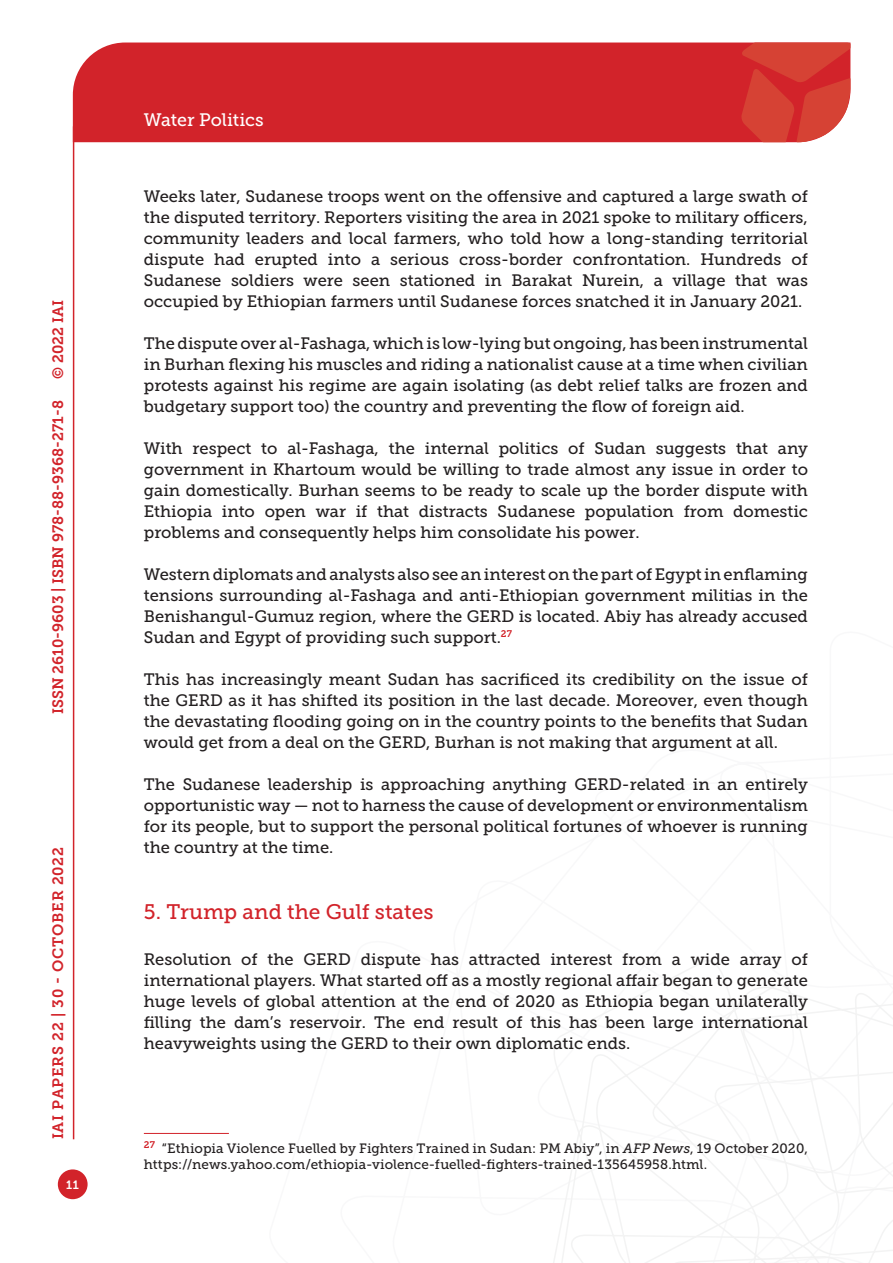
<style>
.page{position:relative;width:893px;height:1263px;background:#fff}
.page>*{position:absolute;margin:0;border:0;box-sizing:border-box;transform-origin:0 0}
.Titolo_paragrafo{font:21px "Museo Slab 500";color:#d2232a}
.t1{font:18px "Museo Slab 500";color:#fff}
.Testo{font:16.5px/21px "Museo Slab 500";color:#231f20;text-align:justify}
.t2{font:15px "Museo Slab 700";color:#d2232a}
.t3{font:15px "Museo Slab 700";letter-spacing:.05em;color:#d2232a}
.Nota{font:13.5px/16.2px "Museo Slab 500";letter-spacing:.005em;color:#231f20}
.t4{font:12px "Museo Slab 700";color:#fff}
.s1{font-style:italic}
</style>
<div class="page">
<svg style="left:553px;top:960px;width:340px;height:303px"></svg>
<div style="left:73px;top:43px;width:668px;height:99px;background:#d2232a"></div>
<svg style="left:741px;top:43px;width:109px;height:99px;background:#d6433b"></svg>
<div style="left:58px;top:1169px;width:30px;height:30px;background:#d2232a;border-radius:50%"></div>
<hr style="left:73px;top:126px;width:1px;height:1013px;background:#d2232a">
<hr style="left:144px;top:1133px;width:85px;height:1px;background:#d2232a">
<p class="t2" style="left:50px;top:379px;width:80px;rotate:-90deg">© 2022 IAI</p>
<p class="t2" style="left:49px;top:714px;width:315px;rotate:-90deg">ISSN 2610-9603 | ISBN 978-88-9368-271-8</p>
<p class="t3" style="left:50px;top:1139px;width:294px;rotate:-90deg">IAI PAPERS 22 | 30 - OCTOBER 2022</p>
<p class="t4" style="left:66px;top:1178px;width:14px">11</p>
<p class="t1" style="left:144px;top:110px;width:121px">Water Politics</p>
<p class="Testo" style="left:144px;top:186px;width:666px">Weeks later, Sudanese troops went on the offensive and captured a large swath of the disputed territory. Reporters visiting the area in 2021 spoke to military officers, community leaders and local farmers, who told how a long-standing territorial dispute had erupted into a serious cross-border confrontation. Hundreds of Sudanese soldiers were seen stationed in Barakat Nurein, a village that was occupied by Ethiopian farmers until Sudanese forces snatched it in January 2021.</p>
<p class="Testo" style="left:144px;top:333px;width:666px">The dispute over al-Fashaga, which is low-lying but ongoing, has been instrumental in Burhan flexing his muscles and riding a nationalist cause at a time when civilian protests against his regime are again isolating (as debt relief talks are frozen and budgetary support too) the country and preventing the flow of foreign aid.</p>
<p class="Testo" style="left:144px;top:438px;width:666px">With respect to al-Fashaga, the internal politics of Sudan suggests that any government in Khartoum would be willing to trade almost any issue in order to gain domestically. Burhan seems to be ready to scale up the border dispute with Ethiopia into open war if that distracts Sudanese population from domestic problems and consequently helps him consolidate his power.</p>
<p class="Testo" style="left:144px;top:564px;width:666px">Western diplomats and analysts also see an interest on the part of Egypt in enflaming tensions surrounding al-Fashaga and anti-Ethiopian government militias in the Benishangul-Gumuz region, where the GERD is located. Abiy has already accused Sudan and Egypt of providing such support.<sup>27</sup></p>
<p class="Testo" style="left:144px;top:669px;width:666px">This has increasingly meant Sudan has sacrificed its credibility on the issue of the GERD as it has shifted its position in the last decade. Moreover, even though the devastating flooding going on in the country points to the benefits that Sudan would get from a deal on the GERD, Burhan is not making that argument at all.</p>
<p class="Testo" style="left:144px;top:774px;width:666px">The Sudanese leadership is approaching anything GERD-related in an entirely opportunistic way — not to harness the cause of development or environmentalism for its people, but to support the personal political fortunes of whoever is running the country at the time.</p>
<p class="Titolo_paragrafo" style="left:144px;top:900px;width:291px">5. Trump and the Gulf states</p>
<p class="Testo" style="left:144px;top:949px;width:666px">Resolution of the GERD dispute has attracted interest from a wide array of international players. What started off as a mostly regional affair began to generate huge levels of global attention at the end of 2020 as Ethiopia began unilaterally filling the dam’s reservoir. The end result of this has been large international heavyweights using the GERD to their own diplomatic ends.</p>
<p class="Nota" style="left:144px;top:1140px;width:666px"><sup>27</sup> “Ethiopia Violence Fuelled by Fighters Trained in Sudan: PM Abiy”, in <span class="s1">AFP News</span>, 19 October 2020, https://news.yahoo.com/ethiopia-violence-fuelled-fighters-trained-135645958.html.</p>
</div>
